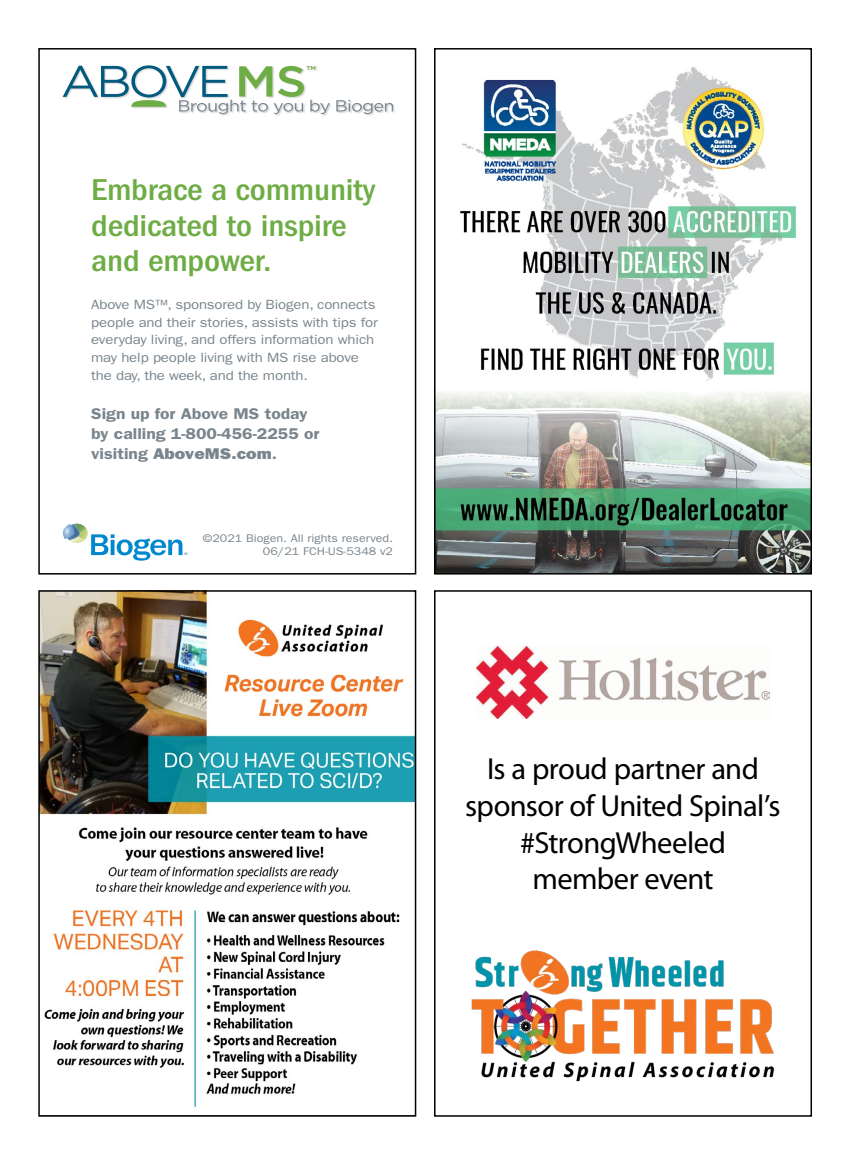
<style>
.page{position:relative;width:864px;height:1161px;background:#fff}
.page>*{position:absolute;margin:0;border:0;box-sizing:border-box;transform-origin:0 0}
.t1{font:500 condensed 31.2px/35.7px "ITC Franklin Gothic Std";letter-spacing:-.005em;color:#6ead45;scale:1.12 1}
.Photo_credit{font:30.6px/36.6px "Myriad Pro";letter-spacing:-.02em;color:#000;text-align:center}
.t2{font:600 15.6px/20.1px "ITC Franklin Gothic Std";color:#79858d;scale:1.12 1}
.t3{font:13.35px/17.9px "ITC Franklin Gothic Std";letter-spacing:-.01em;color:#79858d;scale:1.12 1}
.t4{font:11.1px/13.4px "ITC Franklin Gothic Std";color:#79858d;text-align:right;scale:1.12 1}
.s1{font-family:"ITC Franklin Gothic Std Hvy";font-weight:400}
</style>
<div class="page">
<svg style="left:63px;top:524px;width:124px;height:37px"></svg>
<svg style="left:63px;top:65px;width:267px;height:49px"></svg>
<svg style="left:336px;top:100px;width:57px;height:14px"></svg>
<div style="left:38px;top:48px;width:378px;height:527px;border:2px solid #000"></div>
<img style="left:41px;top:593px;width:372px;height:514px">
<div style="left:38px;top:590px;width:378px;height:527px;border:2px solid #000"></div>
<img style="left:437px;top:67px;width:372px;height:505px">
<div style="left:434px;top:48px;width:378px;height:527px;border:2px solid #000"></div>
<div style="left:434px;top:590px;width:378px;height:527px;border:2px solid #000"></div>
<img style="left:471px;top:950px;width:304px;height:132px">
<img style="left:476px;top:646px;width:294px;height:73px">
<p class="t1" style="left:91px;top:172px;width:255px">Embrace a community dedicated to inspire and empower.</p>
<p class="t3" style="left:91px;top:295px;width:258px">Above MS™, sponsored by Biogen, connects people and their stories, assists with tips for everyday living, and offers information which may help people living with MS rise above the day, the week, and the month.</p>
<p class="t2" style="left:91px;top:404px;width:205px">Sign up for Above MS today by calling 1-800-456-2255 or visiting <span class="s1">AboveMS.com</span>.</p>
<p class="t4" style="left:203px;top:532px;width:171px">©2021 Biogen. All rights reserved.<br>06/21 FCH-US-5348 v2</p>
<p class="Photo_credit" style="left:465px;top:750px;width:317px">Is a proud partner and sponsor of United Spinal’s #StrongWheeled</p>
<p class="Photo_credit" style="left:532px;top:860px;width:183px">member event</p>
</div>
